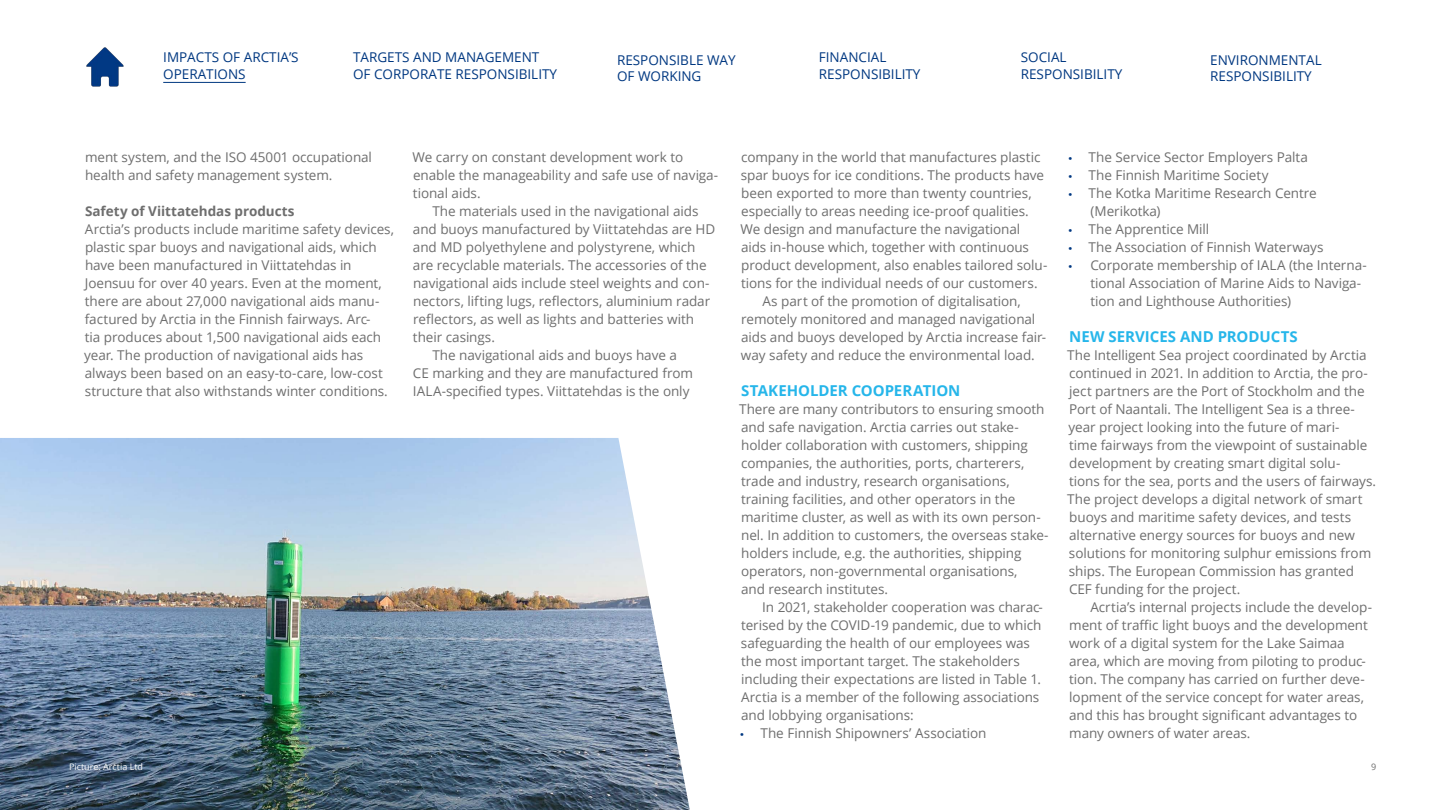
<style>
.page{position:relative;width:1440px;height:810px;background:#fff}
.page>*{position:absolute;margin:0;border:0;box-sizing:border-box;transform-origin:0 0}
.base_indent{font:700 15px "Open Sans";letter-spacing:-.005em;color:#26b6ea}
.base_indent-2{font:13.5px/18px "Open Sans";letter-spacing:-.005em;color:#6e6e6e}
.Navit{font:13.5px/16.2px "Open Sans";color:#003881}
.base_indent-3{font:700 13.5px "Open Sans";color:#6e6e6e}
.t1{font:9px "Open Sans";color:#fff}
.t2{font:9px "Open Sans";color:#6e6e6e}
.s1{font-family:"Myriad Pro";color:#003882}
</style>
<div class="page">
<img style="left:0;top:438px;width:690px;height:372px">
<hr style="left:163px;top:82px;width:83px;height:1px;background:#003881">
<img style="left:86px;top:47px;width:38px;height:40px">
<p class="Navit" style="left:163px;top:49px;width:137px">IMPACTS OF ARCTIA’S<br>OPERATIONS</p>
<p class="Navit" style="left:353px;top:49px;width:205px">TARGETS AND MANAGEMENT<br>OF CORPORATE RESPONSIBILITY</p>
<p class="Navit" style="left:617px;top:51px;width:120px">RESPONSIBLE WAY<br>OF WORKING</p>
<p class="Navit" style="left:819px;top:49px;width:103px">FINANCIAL<br>RESPONSIBILITY</p>
<p class="Navit" style="left:1020px;top:49px;width:103px">SOCIAL<br>RESPONSIBILITY</p>
<p class="Navit" style="left:1210px;top:51px;width:113px">ENVIRONMENTAL<br>RESPONSIBILITY</p>
<p class="base_indent-2" style="left:85px;top:148px;width:288px">ment system, and the ISO 45001 occupational health and safety management system.</p>
<p class="base_indent-3" style="left:85px;top:202px;width:211px">Safety of Viittatehdas products</p>
<p class="base_indent-2" style="left:84px;top:220px;width:311px">Arctia’s products include maritime safety devices, plastic spar buoys and navigational aids, which have been manufactured in Viittatehdas in Joensuu for over 40 years. Even at the moment, there are about 27,000 navigational aids manu&shy;factured by Arctia in the Finnish fairways. Arc-<br>tia produces about 1,500 navigational aids each year. The production of navigational aids has always been based on an easy-to-care, low-cost structure that also withstands winter conditions.</p>
<p class="base_indent-2" style="left:412px;top:148px;width:307px">We carry on constant development work to enable the manageability and safe use of naviga&shy;tional aids.</p>
<p class="base_indent-2" style="left:413px;top:202px;width:304px;text-indent:19px">The materials used in the navigational aids and buoys manufactured by Viittatehdas are HD and MD polyethylene and polystyrene, which are recyclable materials. The accessories of the navigational aids include steel weights and con&shy;nectors, lifting lugs, reflectors, aluminium radar reflectors, as well as lights and batteries with their casings.</p>
<p class="base_indent-2" style="left:413px;top:346px;width:282px;text-align:center">The navigational aids and buoys have a<br>CE marking and they are manufactured from<br>IALA-specified types. Viittatehdas is the only</p>
<p class="t1" style="left:69px;top:760px;width:75px">Picture: Arctia Ltd</p>
<p class="base_indent-2" style="left:740px;top:148px;width:308px">company in the world that manufactures plastic spar buoys for ice conditions. The products have been exported to more than twenty countries, especially to areas needing ice-proof qualities.<br>We design and manufacture the navigational aids in-house which, together with continuous product development, also enables tailored solu&shy;tions for the individual needs of our customers.</p>
<p class="base_indent-2" style="left:741px;top:292px;width:306px;text-indent:21px">As part of the promotion of digitalisation, remotely monitored and managed navigational aids and buoys developed by Arctia increase fair&shy;way safety and reduce the environmental load.</p>
<p class="base_indent" style="left:741px;top:380px;width:221px">STAKEHOLDER COOPERATION</p>
<p class="base_indent-2" style="left:739px;top:400px;width:311px">There are many contributors to ensuring smooth and safe navigation. Arctia carries out stake&shy;holder collaboration with customers, shipping companies, the authorities, ports, charterers, trade and industry, research organisations, training facilities, and other operators in the maritime cluster, as well as with its own person&shy;nel. In addition to customers, the overseas stake&shy;holders include, e.g. the authorities, shipping operators, non-governmental organisations,<br>and research institutes.</p>
<p class="base_indent-2" style="left:741px;top:598px;width:303px;text-indent:21px">In 2021, stakeholder cooperation was charac&shy;terised by the COVID-19 pandemic, due to which safeguarding the health of our employees was the most important target. The stakeholders including their expectations are listed in Table 1.<br>Arctia is a member of the following associations and lobbying organisations:</p>
<p class="base_indent-2" style="left:740px;top:724px;width:248px"><span class="s1">•</span> The Finnish Shipowners’ Association</p>
<p class="base_indent-2" style="left:1068px;top:148px;width:241px"><span class="s1">•</span> The Service Sector Employers Palta</p>
<p class="base_indent-2" style="left:1068px;top:166px;width:202px"><span class="s1">•</span> The Finnish Maritime Society</p>
<p class="base_indent-2" style="left:1090px;top:184px;width:228px;text-indent:-22px"><span class="s1">•</span> The Kotka Maritime Research Centre (Merikotka)</p>
<p class="base_indent-2" style="left:1068px;top:220px;width:142px"><span class="s1">•</span> The Apprentice Mill</p>
<p class="base_indent-2" style="left:1068px;top:238px;width:257px"><span class="s1">•</span> The Association of Finnish Waterways</p>
<p class="base_indent-2" style="left:1090px;top:256px;width:278px;text-indent:-22px"><span class="s1">•</span> Corporate membership of IALA (the Interna&shy;tional Association of Marine Aids to Naviga&shy;tion and Lighthouse Authorities)</p>
<p class="base_indent" style="left:1069px;top:326px;width:230px">NEW SERVICES AND PRODUCTS</p>
<p class="base_indent-2" style="left:1067px;top:346px;width:310px">The Intelligent Sea project coordinated by Arctia continued in 2021. In addition to Arctia, the pro&shy;ject partners are the Port of Stockholm and the Port of Naantali. The Intelligent Sea is a three&shy;year project looking into the future of mari-<br>time fairways from the viewpoint of sustainable development by creating smart digital solu-<br>tions for the sea, ports and the users of fairways.<br>The project develops a digital network of smart buoys and maritime safety devices, and tests alternative energy sources for buoys and new solutions for monitoring sulphur emissions from ships. The European Commission has granted CEF funding for the project.</p>
<p class="base_indent-2" style="left:1068px;top:598px;width:305px;text-indent:21px">Acrtia’s internal projects include the develop&shy;ment of traffic light buoys and the development work of a digital system for the Lake Saimaa area, which are moving from piloting to produc&shy;tion. The company has carried on further deve&shy;lopment of the service concept for water areas, and this has brought significant advantages to many owners of water areas.</p>
<p class="t2" style="left:1370px;top:761px;width:7px">9</p>
</div>
